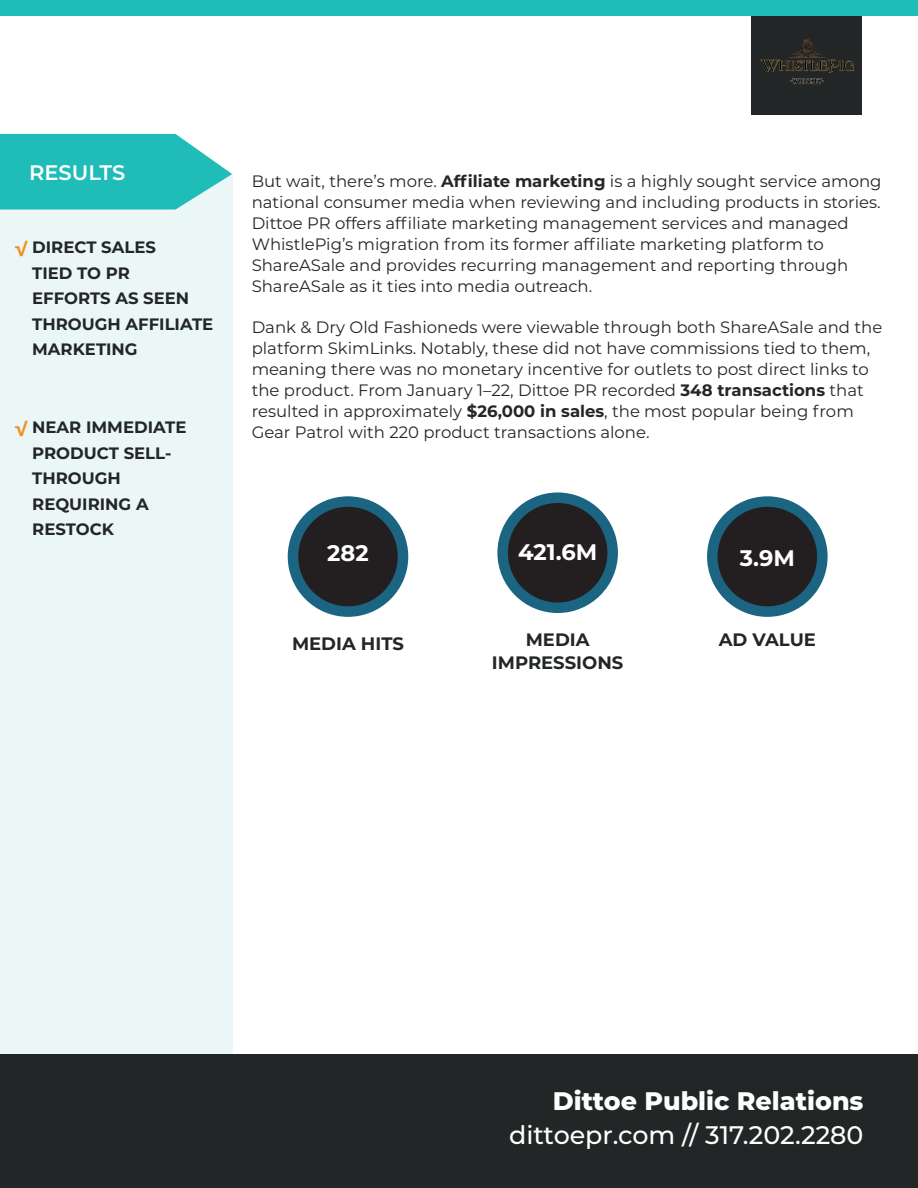
<style>
.page{position:relative;width:918px;height:1188px;background:#fff}
.page>*{position:absolute;margin:0;border:0;box-sizing:border-box;transform-origin:0 0}
.t1{font:500 25.35px "Montserrat";color:#fff}
.t2{font:800 25.35px "Montserrat";color:#fff}
.t3{font:700 22.5px "Montserrat";color:#fff}
.t4{font:600 21px "Montserrat";color:#fff}
.stats_caption{font:700 18px "Montserrat";color:#232627}
.body_copy{font:16.5px/21px "Montserrat";color:#232627}
.checked_list{font:700 16.5px/25.5px "Montserrat";color:#232627}
.s1{color:#ef9320}
.s2{font-weight:700}
</style>
<div class="page">
<div style="left:0;top:1054px;width:918px;height:134px;background:#232627"></div>
<div style="left:0;top:174px;width:232px;height:880px;background:#ebf6f6"></div>
<svg style="left:0;top:134px;width:232px;height:76px;background:#39c3bf"></svg>
<div style="left:752px;top:0;width:110px;height:114px;background:#232627"></div>
<div style="left:0;top:0;width:918px;height:15px;background:#20bcb8"></div>
<div style="left:503px;top:498px;width:110px;height:110px;background:#231f20;border-radius:50%"></div>
<div style="left:497px;top:492px;width:121px;height:121px;border:10px solid #1c6582;border-radius:50%"></div>
<div style="left:293px;top:502px;width:110px;height:110px;background:#231f20;border-radius:50%"></div>
<div style="left:288px;top:496px;width:120px;height:121px;border:10px solid #1c6582;border-radius:50%"></div>
<div style="left:712px;top:502px;width:110px;height:110px;background:#231f20;border-radius:50%"></div>
<div style="left:707px;top:496px;width:121px;height:121px;border:10px solid #1c6582;border-radius:50%"></div>
<img style="left:760px;top:38px;width:95px;height:47px">
<p class="t4" style="left:29px;top:157px;width:98px">RESULTS</p>
<p class="checked_list" style="left:32px;top:234px;width:183px;text-indent:-18px"><span class="s1">√</span> DIRECT SALES<br>TIED TO PR<br>EFFORTS AS SEEN<br>THROUGH AFFILIATE<br>MARKETING</p>
<p class="checked_list" style="left:32px;top:414px;width:156px;text-indent:-18px"><span class="s1">√</span> NEAR IMMEDIATE<br>PRODUCT SELL-<br>THROUGH<br>REQUIRING A<br>RESTOCK</p>
<p class="body_copy" style="left:252px;top:170px;width:631px">But wait, there’s more. <span class="s2">Affiliate marketing</span> is a highly sought service among national consumer media when reviewing and including products in stories.<br>Dittoe PR offers affiliate marketing management services and managed WhistlePig’s migration from its former affiliate marketing platform to ShareASale and provides recurring management and reporting through ShareASale as it ties into media outreach.</p>
<p class="body_copy" style="left:252px;top:316px;width:632px">Dank &amp; Dry Old Fashioneds were viewable through both ShareASale and the platform SkimLinks. Notably, these did not have commissions tied to them, meaning there was no monetary incentive for outlets to post direct links to the product. From January 1–22, Dittoe PR recorded <span class="s2">348 transactions</span> that resulted in approximately <span class="s2">$26,000 in sales</span>, the most popular being from Gear Patrol with 220 product transactions alone.</p>
<p class="t3" style="left:327px;top:536px;width:43px">282</p>
<p class="t3" style="left:518px;top:536px;width:80px">421.6M</p>
<p class="t3" style="left:740px;top:542px;width:57px">3.9M</p>
<p class="stats_caption" style="left:292px;top:630px;width:113px">MEDIA HITS</p>
<p class="stats_caption" style="left:719px;top:626px;width:99px">AD VALUE</p>
<p class="stats_caption" style="left:526px;top:627px;width:65px">MEDIA</p>
<p class="stats_caption" style="left:492px;top:650px;width:133px">IMPRESSIONS</p>
<p class="t2" style="left:553px;top:1082px;width:312px">Dittoe Public Relations</p>
<p class="t1" style="left:509px;top:1118px;width:356px">dittoepr.com // 317.202.2280</p>
</div>
